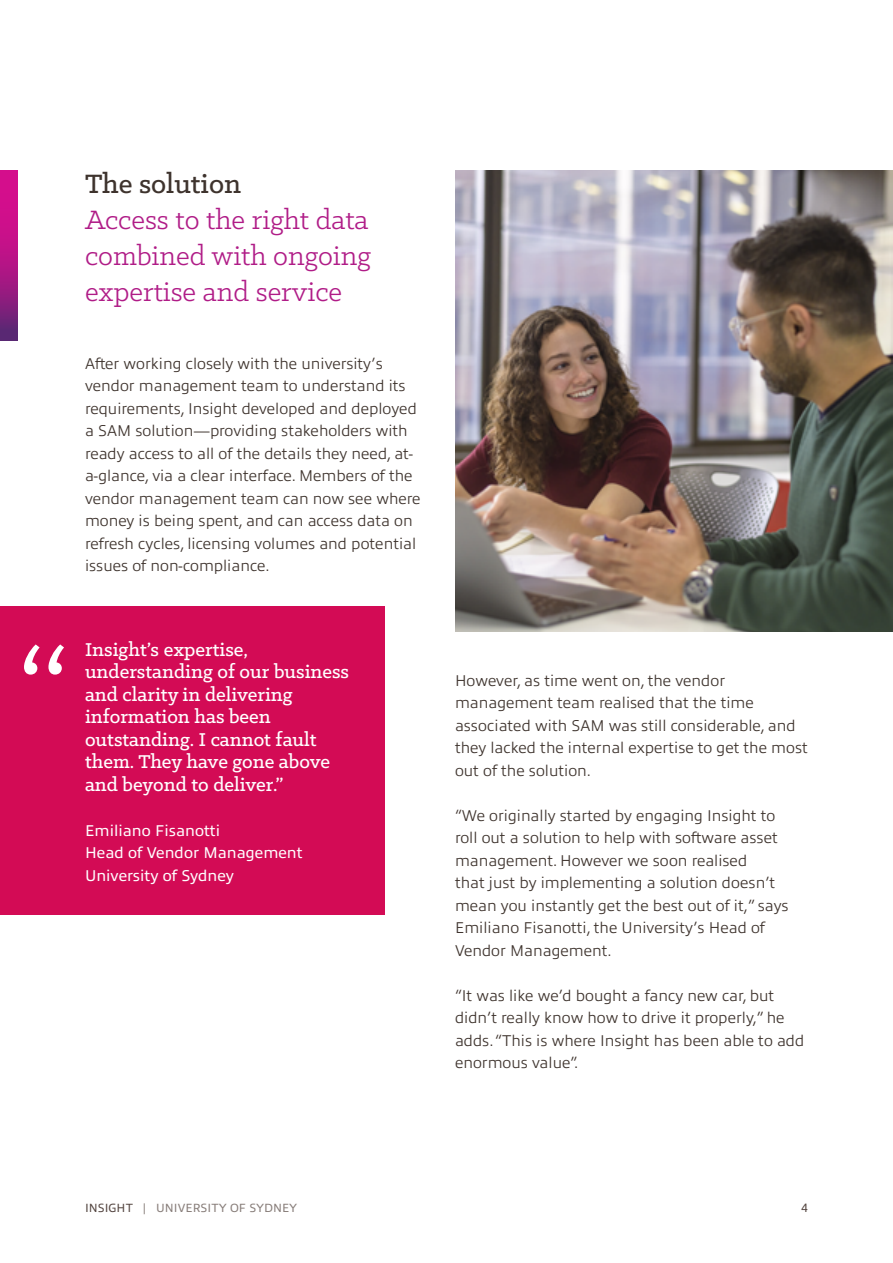
<style>
.page{position:relative;width:893px;height:1263px;background:#fff}
.page>*{position:absolute;margin:0;border:0;box-sizing:border-box;transform-origin:0 0}
.INS_quote{font:150px "Klinic Slab";color:#fff}
.INS_subhead_241{font:30px/36px "Klinic Slab";color:#b01c87;text-align:justify}
.INS_subhead_grey{font:500 30px "Klinic Slab";color:#3e332d}
.INS_quote-2{font:500 21px/22.5px "Klinic Slab";color:#fff}
.INS_body{font:300 15.75px/22.5px "Allumi Pro";color:#3e332d}
.INS_body_white{font:15.75px "Allumi Pro";color:#fff}
.INS_small{font:12px "Allumi Pro";color:#887e7a}
.INS_small-2{font:12px "Allumi Pro";color:#554742}
.s1{color:#554742}
</style>
<div class="page">
<div style="left:0;top:606px;width:385px;height:309px;background:#d30b55"></div>
<svg style="left:0;top:170px;width:17px;height:170px;background:#ac1684"></svg>
<img style="left:455px;top:170px;width:437px;height:461px">
<p class="INS_subhead_grey" style="left:85px;top:164px;width:158px">The solution</p>
<p class="INS_subhead_241" style="left:85px;top:200px;width:287px">Access to the right data combined with ongoing expertise and service</p>
<p class="INS_body" style="left:85px;top:351px;width:337px">After working closely with the university’s vendor management team to understand its requirements, Insight developed and deployed a SAM solution—providing stakeholders with ready access to all of the details they need, at&shy;a-glance, via a clear interface. Members of the vendor management team can now see where money is being spent, and can access data on refresh cycles, licensing volumes and potential issues of non-compliance.</p>
<p class="INS_quote" style="left:17px;top:598px;width:55px">“</p>
<p class="INS_quote-2" style="left:85px;top:637px;width:266px">Insight’s expertise, understanding of our business and clarity in delivering information has been outstanding. I cannot fault them. They have gone above and beyond to deliver.”</p>
<p class="INS_body_white" style="left:85px;top:819px;width:137px">Emiliano Fisanotti</p>
<p class="INS_body_white" style="left:85px;top:841px;width:219px">Head of Vendor Management</p>
<p class="INS_body_white" style="left:85px;top:864px;width:150px">University of Sydney</p>
<p class="INS_body" style="left:455px;top:668px;width:354px">However, as time went on, the vendor management team realised that the time associated with SAM was still considerable, and they lacked the internal expertise to get the most out of the solution.</p>
<p class="INS_body" style="left:455px;top:803px;width:335px">“We originally started by engaging Insight to roll out a solution to help with software asset management. However we soon realised<br>that just by implementing a solution doesn’t mean you instantly get the best out of it,” says Emiliano Fisanotti, the University’s Head of Vendor Management.</p>
<p class="INS_body" style="left:455px;top:983px;width:351px">“It was like we’d bought a fancy new car, but didn’t really know how to drive it properly,” he adds. “This is where Insight has been able to add enormous value”.</p>
<p class="INS_small" style="left:85px;top:1199px;width:214px"><span class="s1">INSIGHT</span> | UNIVERSITY OF SYDNEY</p>
<p class="INS_small-2" style="left:801px;top:1199px;width:8px">4</p>
</div>
